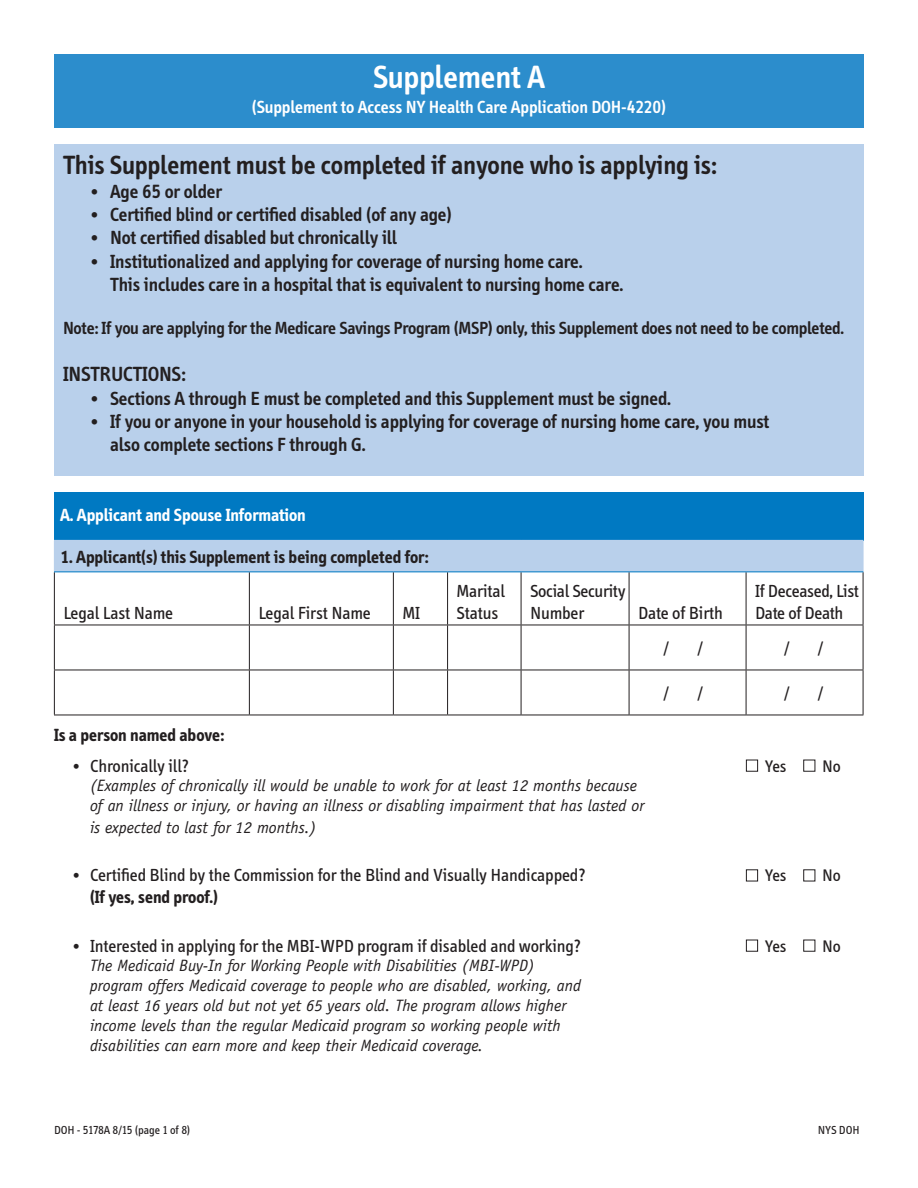
<style>
.page{position:relative;width:918px;height:1188px;background:#fff}
.page>*{position:absolute;margin:0;border:0;box-sizing:border-box;transform-origin:0 0}
.t1{font:600 33px "Info";color:#fff}
.t2{font:600 27px "Info";color:#231f20}
.t3{font:600 21px "Info";color:#231f20}
.t4{font:600 19.5px/23.4px "Info";color:#231f20}
.t5{font:18px/21.6px "Info";color:#231f20}
.t6{font:600 18px "Info";letter-spacing:-.01em;color:#231f20}
.t7{font:700 18px "Info";color:#231f20}
.t8{font:600 18px "Info";color:#fff}
.t9{font:700 18px "Info";color:#fff}
.t10{font:17.25px "Info";color:#231f20}
.t11{font:italic 16.5px/19.8px "Officina Sans";color:#231f20}
.t12{font:12px "Info";color:#231f20}
</style>
<div class="page">
<div style="left:54px;top:144px;width:810px;height:331px;background:#b9d0eb"></div>
<div style="left:54px;top:54px;width:810px;height:74px;background:#2c8dcc"></div>
<div style="left:54px;top:492px;width:810px;height:48px;background:#0079c2"></div>
<div style="left:746px;top:760px;width:12px;height:12px;border:1px solid #231f20"></div>
<div style="left:803px;top:760px;width:12px;height:12px;border:1px solid #231f20"></div>
<div style="left:746px;top:869px;width:12px;height:12px;border:1px solid #231f20"></div>
<div style="left:803px;top:869px;width:12px;height:12px;border:1px solid #231f20"></div>
<div style="left:746px;top:940px;width:12px;height:12px;border:1px solid #231f20"></div>
<div style="left:803px;top:940px;width:12px;height:12px;border:1px solid #231f20"></div>
<div style="left:54px;top:540px;width:809px;height:32px;background:#b9d0eb"></div>
<hr style="left:54px;top:572px;width:1px;height:53px;background:#231f20">
<hr style="left:249px;top:572px;width:1px;height:53px;background:#231f20">
<hr style="left:393px;top:572px;width:1px;height:53px;background:#231f20">
<hr style="left:447px;top:572px;width:1px;height:53px;background:#231f20">
<hr style="left:521px;top:572px;width:1px;height:53px;background:#231f20">
<hr style="left:629px;top:572px;width:1px;height:53px;background:#231f20">
<hr style="left:746px;top:572px;width:1px;height:53px;background:#231f20">
<hr style="left:863px;top:572px;width:1px;height:53px;background:#231f20">
<hr style="left:54px;top:625px;width:195px;height:1px;background:#231f20">
<hr style="left:54px;top:625px;width:1px;height:45px;background:#231f20">
<hr style="left:249px;top:625px;width:144px;height:1px;background:#231f20">
<hr style="left:249px;top:625px;width:1px;height:45px;background:#231f20">
<hr style="left:393px;top:625px;width:55px;height:1px;background:#231f20">
<hr style="left:393px;top:625px;width:1px;height:45px;background:#231f20">
<hr style="left:448px;top:625px;width:73px;height:1px;background:#231f20">
<hr style="left:447px;top:625px;width:1px;height:45px;background:#231f20">
<hr style="left:521px;top:625px;width:108px;height:1px;background:#231f20">
<hr style="left:521px;top:625px;width:1px;height:45px;background:#231f20">
<hr style="left:629px;top:625px;width:117px;height:1px;background:#231f20">
<hr style="left:629px;top:625px;width:1px;height:45px;background:#231f20">
<hr style="left:746px;top:625px;width:117px;height:1px;background:#231f20">
<hr style="left:746px;top:625px;width:1px;height:45px;background:#231f20">
<hr style="left:863px;top:625px;width:1px;height:45px;background:#231f20">
<hr style="left:54px;top:670px;width:195px;height:1px;background:#231f20">
<hr style="left:54px;top:670px;width:1px;height:45px;background:#231f20">
<hr style="left:249px;top:670px;width:144px;height:1px;background:#231f20">
<hr style="left:249px;top:670px;width:1px;height:45px;background:#231f20">
<hr style="left:393px;top:670px;width:55px;height:1px;background:#231f20">
<hr style="left:393px;top:670px;width:1px;height:45px;background:#231f20">
<hr style="left:448px;top:670px;width:73px;height:1px;background:#231f20">
<hr style="left:447px;top:670px;width:1px;height:45px;background:#231f20">
<hr style="left:521px;top:670px;width:108px;height:1px;background:#231f20">
<hr style="left:521px;top:670px;width:1px;height:45px;background:#231f20">
<hr style="left:629px;top:670px;width:117px;height:1px;background:#231f20">
<hr style="left:629px;top:670px;width:1px;height:45px;background:#231f20">
<hr style="left:746px;top:670px;width:117px;height:1px;background:#231f20">
<hr style="left:746px;top:670px;width:1px;height:45px;background:#231f20">
<hr style="left:863px;top:670px;width:1px;height:45px;background:#231f20">
<hr style="left:746px;top:715px;width:117px;height:1px;background:#231f20">
<hr style="left:54px;top:715px;width:195px;height:1px;background:#231f20">
<hr style="left:249px;top:715px;width:144px;height:1px;background:#231f20">
<hr style="left:393px;top:715px;width:55px;height:1px;background:#231f20">
<hr style="left:448px;top:715px;width:73px;height:1px;background:#231f20">
<hr style="left:521px;top:715px;width:108px;height:1px;background:#231f20">
<hr style="left:629px;top:715px;width:117px;height:1px;background:#231f20">
<hr style="left:863px;top:541px;width:1px;height:31px;background:#b9d0eb">
<hr style="left:54px;top:572px;width:195px;height:1px;background:#0079c2">
<hr style="left:249px;top:572px;width:144px;height:1px;background:#0079c2">
<hr style="left:393px;top:572px;width:55px;height:1px;background:#0079c2">
<hr style="left:448px;top:572px;width:73px;height:1px;background:#0079c2">
<hr style="left:521px;top:572px;width:108px;height:1px;background:#0079c2">
<hr style="left:629px;top:572px;width:117px;height:1px;background:#0079c2">
<hr style="left:746px;top:572px;width:117px;height:1px;background:#0079c2">
<h1 class="t1" style="left:373px;top:58px;width:173px">Supplement A</h1>
<p class="t8" style="left:252px;top:97px;width:416px">(Supplement to Access NY Health Care Application DOH-4220)</p>
<h2 class="t2" style="left:63px;top:150px;width:655px">This Supplement must be completed if anyone who is applying is:</h2>
<p class="t4" style="left:90px;top:180px;width:134px">• Age 65 or older</p>
<p class="t4" style="left:90px;top:203px;width:363px">• Certified blind or certified disabled (of any age)</p>
<p class="t4" style="left:90px;top:226px;width:309px">• Not certified disabled but chronically ill</p>
<p class="t4" style="left:110px;top:250px;width:515px;text-indent:-20px">• Institutionalized and applying for coverage of nursing home care.<br>This includes care in a hospital that is equivalent to nursing home care.</p>
<p class="t6" style="left:63px;top:318px;width:783px">Note: If you are applying for the Medicare Savings Program (MSP) only, this Supplement does not need to be completed.</p>
<p class="t3" style="left:63px;top:362px;width:124px">INSTRUCTIONS:</p>
<p class="t4" style="left:90px;top:387px;width:583px">• Sections A through E must be completed and this Supplement must be signed.</p>
<p class="t4" style="left:110px;top:410px;width:661px;text-indent:-20px">• If you or anyone in your household is applying for coverage of nursing home care, you must also complete sections F through G.</p>
<p class="t9" style="left:60px;top:505px;width:247px">A. Applicant and Spouse Information</p>
<p class="t7" style="left:60px;top:547px;width:370px">1. Applicant(s) this Supplement is being completed for:</p>
<p class="t5" style="left:63px;top:602px;width:111px">Legal Last Name</p>
<p class="t5" style="left:258px;top:602px;width:114px">Legal First Name</p>
<p class="t5" style="left:402px;top:602px;width:19px">MI</p>
<p class="t5" style="left:457px;top:581px;width:50px">Marital<br>Status</p>
<p class="t5" style="left:530px;top:581px;width:97px">Social Security<br>Number</p>
<p class="t5" style="left:638px;top:602px;width:86px">Date of Birth</p>
<p class="t5" style="left:755px;top:581px;width:105px">If Deceased, List<br>Date of Death</p>
<p class="t5" style="left:663px;top:638px;width:7px">/</p>
<p class="t5" style="left:697px;top:638px;width:7px">/</p>
<p class="t5" style="left:784px;top:638px;width:7px">/</p>
<p class="t5" style="left:818px;top:638px;width:7px">/</p>
<p class="t5" style="left:663px;top:683px;width:7px">/</p>
<p class="t5" style="left:697px;top:683px;width:7px">/</p>
<p class="t5" style="left:784px;top:683px;width:7px">/</p>
<p class="t5" style="left:818px;top:683px;width:7px">/</p>
<p class="t7" style="left:54px;top:725px;width:172px">Is a person named above:</p>
<p class="t5" style="left:72px;top:755px;width:119px">• Chronically ill?</p>
<p class="t10" style="left:765px;top:756px;width:23px">Yes</p>
<p class="t10" style="left:822px;top:756px;width:20px">No</p>
<p class="t11" style="left:90px;top:776px;width:556px">(Examples of chronically ill would be unable to work for at least 12 months because of an illness or injury, or having an illness or disabling impairment that has lasted or</p>
<p class="t11" style="left:90px;top:817px;width:228px">is expected to last for 12 months.)</p>
<p class="t5" style="left:72px;top:865px;width:515px">• Certified Blind by the Commission for the Blind and Visually Handicapped?</p>
<p class="t10" style="left:765px;top:866px;width:23px">Yes</p>
<p class="t10" style="left:822px;top:866px;width:20px">No</p>
<p class="t7" style="left:90px;top:887px;width:129px">(If yes, send proof.)</p>
<p class="t5" style="left:72px;top:935px;width:511px">• Interested in applying for the MBI-WPD program if disabled and working?</p>
<p class="t10" style="left:765px;top:936px;width:23px">Yes</p>
<p class="t10" style="left:822px;top:936px;width:20px">No</p>
<p class="t11" style="left:90px;top:956px;width:492px">The Medicaid Buy-In for Working People with Disabilities (MBI-WPD) program offers Medicaid coverage to people who are disabled, working, and at least 16 years old but not yet 65 years old. The program allows higher income levels than the regular Medicaid program so working people with disabilities can earn more and keep their Medicaid coverage.</p>
<p class="t12" style="left:54px;top:1123px;width:138px">DOH - 5178A 8/15 (page 1 of 8)</p>
<p class="t12" style="left:818px;top:1123px;width:43px">NYS DOH</p>
</div>
